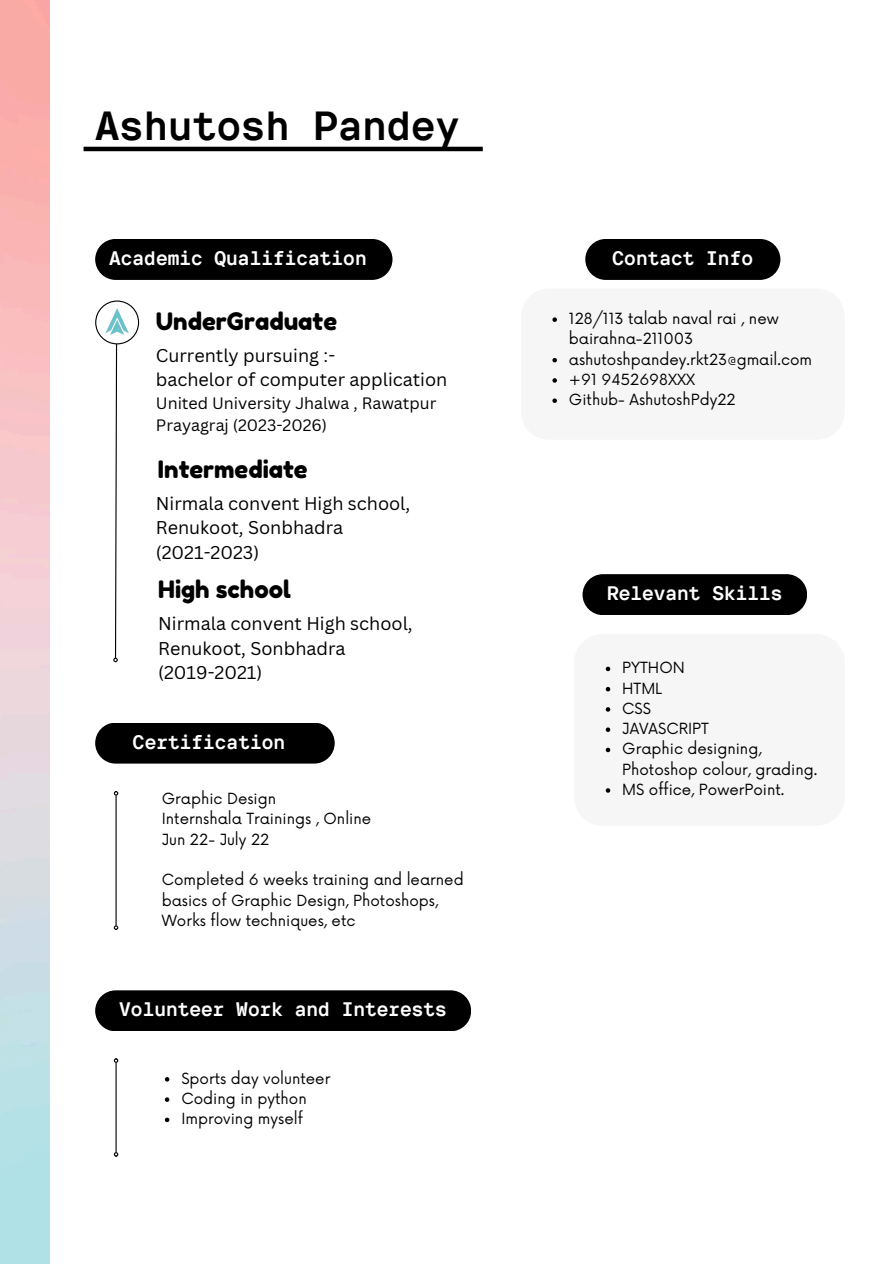
<style>
.page{position:relative;width:894px;height:1264px;background:#fff}
.page>*{position:absolute;margin:0;border:0;box-sizing:border-box;transform-origin:0 0}
.t1{font:700 40.5px "TT Interphases Mono";color:#000}
.t2{font:24px "Fredoka One";color:#000}
.t3{font:700 19.5px "TT Interphases Mono";color:#fff}
.t4{font:18px/24.8px "Canva Sans";color:#000}
.t5{font:16.05px/22.5px "Canva Sans";color:#000}
.t6{font:15px/20.2px "Now";color:#000}
</style>
<div class="page">
<hr style="left:115px;top:795px;width:2px;height:130px;background:#000">
<svg style="left:114px;top:925px;width:4px;height:4px"></svg>
<svg style="left:114px;top:791px;width:4px;height:4px"></svg>
<hr style="left:115px;top:1062px;width:2px;height:90px;background:#000">
<svg style="left:114px;top:1152px;width:4px;height:4px"></svg>
<svg style="left:114px;top:1058px;width:4px;height:4px"></svg>
<div style="left:95px;top:239px;width:297px;height:41px;background:#000;border-radius:20px"></div>
<div style="left:95px;top:722px;width:239px;height:41px;background:#000;border-radius:20px"></div>
<div style="left:95px;top:990px;width:376px;height:41px;background:#000;border-radius:20px"></div>
<div style="left:585px;top:239px;width:195px;height:41px;background:#000;border-radius:20px"></div>
<div style="left:582px;top:574px;width:224px;height:41px;background:#000;border-radius:20px"></div>
<div style="left:520px;top:288px;width:324px;height:151px;background:#f6f6f6;border-radius:28px"></div>
<svg style="left:552px;top:317px;width:4px;height:5px"></svg>
<svg style="left:552px;top:358px;width:4px;height:4px"></svg>
<svg style="left:552px;top:378px;width:4px;height:5px"></svg>
<svg style="left:552px;top:398px;width:4px;height:5px"></svg>
<div style="left:574px;top:634px;width:270px;height:191px;background:#f6f6f6;border-radius:28px"></div>
<svg style="left:605px;top:666px;width:5px;height:5px"></svg>
<svg style="left:605px;top:687px;width:5px;height:4px"></svg>
<svg style="left:605px;top:707px;width:5px;height:4px"></svg>
<svg style="left:605px;top:727px;width:5px;height:5px"></svg>
<svg style="left:605px;top:747px;width:5px;height:5px"></svg>
<svg style="left:605px;top:788px;width:5px;height:4px"></svg>
<svg style="left:95px;top:300px;width:44px;height:362px"></svg>
<svg style="left:165px;top:1077px;width:4px;height:4px"></svg>
<svg style="left:165px;top:1097px;width:4px;height:4px"></svg>
<svg style="left:165px;top:1117px;width:4px;height:5px"></svg>
<hr style="left:83px;top:147px;width:399px;height:4px;background:#000">
<p class="t1" style="left:95px;top:102px;width:366px">Ashutosh Pandey</p>
<p class="t3" style="left:109px;top:246px;width:259px">Academic Qualification</p>
<p class="t2" style="left:156px;top:306px;width:183px">UnderGraduate</p>
<p class="t4" style="left:156px;top:342px;width:293px">Currently pursuing :-<br>bachelor of computer application</p>
<p class="t5" style="left:156px;top:391px;width:282px">United University Jhalwa , Rawatpur<br>Prayagraj (2023-2026)</p>
<p class="t2" style="left:158px;top:454px;width:151px">Intermediate</p>
<p class="t4" style="left:156px;top:490px;width:256px">Nirmala convent High school,<br>Renukoot, Sonbhadra (2021-2023)</p>
<h3 class="t2" style="left:158px;top:574px;width:134px">High school</h3>
<p class="t4" style="left:158px;top:610px;width:256px">Nirmala convent High school,<br>Renukoot, Sonbhadra (2019-2021)</p>
<h1 class="t3" style="left:133px;top:729px;width:154px">Certification</h1>
<p class="t6" style="left:162px;top:789px;width:116px">Graphic Design</p>
<p class="t6" style="left:162px;top:809px;width:211px">Internshala Trainings , Online</p>
<h3 class="t6" style="left:162px;top:830px;width:109px">Jun 22- July 22</h3>
<p class="t6" style="left:162px;top:870px;width:303px">Completed 6 weeks training and learned basics of Graphic Design, Photoshops,<br>Works flow techniques, etc</p>
<h3 class="t3" style="left:119px;top:997px;width:329px">Volunteer Work and Interests</h3>
<p class="t6" style="left:181px;top:1069px;width:150px">Sports day volunteer</p>
<h3 class="t6" style="left:181px;top:1089px;width:127px">Coding in python</h3>
<p class="t6" style="left:181px;top:1109px;width:123px">Improving myself</p>
<p class="t3" style="left:612px;top:246px;width:142px">Contact Info</p>
<h4 class="t6" style="left:568px;top:309px;width:211px">128/113 talab naval rai , new bairahna-211003</h4>
<p class="t6" style="left:568px;top:350px;width:245px">ashutoshpandey.rkt23@gmail.com</p>
<h2 class="t6" style="left:568px;top:370px;width:128px">+91 9452698XXX</h2>
<h4 class="t6" style="left:568px;top:390px;width:168px">Github- AshutoshPdy22</h4>
<h2 class="t3" style="left:607px;top:581px;width:177px">Relevant Skills</h2>
<h2 class="t6" style="left:622px;top:658px;width:64px">PYTHON</h2>
<h4 class="t6" style="left:622px;top:679px;width:41px">HTML</h4>
<h3 class="t6" style="left:622px;top:699px;width:30px">CSS</h3>
<p class="t6" style="left:622px;top:719px;width:88px">JAVASCRIPT</p>
<p class="t6" style="left:622px;top:739px;width:197px">Graphic designing,<br>Photoshop colour, grading.</p>
<p class="t6" style="left:622px;top:780px;width:164px">MS office, PowerPoint.</p>
</div>
